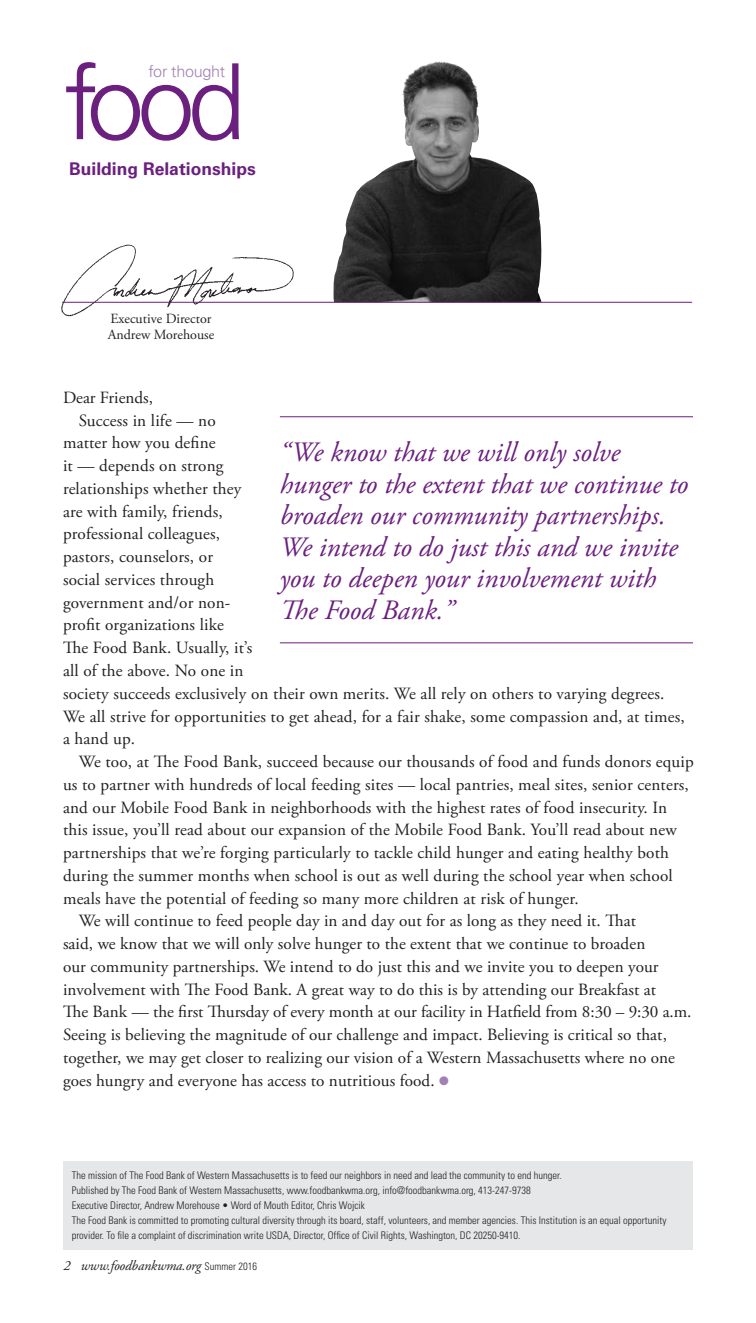
<style>
.page{position:relative;width:756px;height:1323px;background:#fff}
.page>*{position:absolute;margin:0;border:0;box-sizing:border-box;transform-origin:0 0}
.t1{font:300 105px "Univers LT Std";color:#6b1f7e}
.Pull_Quote{font:italic 28px/31.5px "Adobe Garamond Pro";color:#6b1f7e}
.t2{font:700 17.5px "Univers LT Std";color:#6b1f7e}
.body{font:17.15px/22.8px "Adobe Garamond Pro";letter-spacing:.01em;color:#231f20}
.t3{font:300 16.28px "Univers LT Std";letter-spacing:-.02em;color:#a280b3}
.body-2{font:14px "Adobe Garamond Pro";color:#231f20}
.t4{font:italic 14px "Adobe Garamond Pro";letter-spacing:-.01em;color:#231f20}
.t5{font:300 condensed 10.5px/15px "Univers LT Std";color:#231f20}
.s1{color:#a280b3}
.s2{font-family:"Univers LT Std";font-weight:300;font-style:normal;font-stretch:condensed;font-size:10.5px}
</style>
<div class="page">
<img style="left:61px;top:244px;width:243px;height:73px">
<div style="left:63px;top:1161px;width:630px;height:89px;background:#e6e7e9"></div>
<img style="left:333px;top:61px;width:209px;height:241px">
<hr style="left:62px;top:302px;width:630px;height:1px;background:#6b1f7e">
<hr style="left:280px;top:416px;width:413px;height:1px;background:#6b1f7e">
<hr style="left:280px;top:642px;width:413px;height:1px;background:#6b1f7e">
<p class="t1" style="left:64px;top:39px;width:183px">food</p>
<p class="t3" style="left:149px;top:61px;width:78px">for thought</p>
<p class="t2" style="left:69px;top:159px;width:188px">Building Relationships</p>
<p class="body-2" style="left:111px;top:311px;width:102px">Executive Director</p>
<p class="body-2" style="left:108px;top:326px;width:108px">Andrew Morehouse</p>
<p class="body" style="left:63px;top:387px;width:92px">Dear Friends,</p>
<p class="body" style="left:63px;top:409px;width:623px;text-indent:16px">Success in life — no<br>matter how you define<br>it — depends on strong<br>relationships whether they<br>are with family, friends,<br>professional colleagues,<br>pastors, counselors, or<br>social services through<br>government and/or non-<br>profit organizations like<br>The Food Bank. Usually, it’s<br>all of the above. No one in<br>society succeeds exclusively on their own merits. We all rely on others to varying degrees.<br>We all strive for opportunities to get ahead, for a fair shake, some compassion and, at times, a hand up.</p>
<p class="body" style="left:63px;top:751px;width:632px;text-indent:16px">We too, at The Food Bank, succeed because our thousands of food and funds donors equip us to partner with hundreds of local feeding sites — local pantries, meal sites, senior centers, and our Mobile Food Bank in neighborhoods with the highest rates of food insecurity. In this issue, you’ll read about our expansion of the Mobile Food Bank. You’ll read about new partnerships that we’re forging particularly to tackle child hunger and eating healthy both during the summer months when school is out as well during the school year when school meals have the potential of feeding so many more children at risk of hunger.</p>
<p class="body" style="left:63px;top:910px;width:630px;text-indent:16px">We will continue to feed people day in and day out for as long as they need it. That<br>said, we know that we will only solve hunger to the extent that we continue to broaden<br>our community partnerships. We intend to do just this and we invite you to deepen your involvement with The Food Bank. A great way to do this is by attending our Breakfast at<br>The Bank — the first Thursday of every month at our facility in Hatfield from 8:30 – 9:30 a.m.<br>Seeing is believing the magnitude of our challenge and impact. Believing is critical so that, together, we may get closer to realizing our vision of a Western Massachusetts where no one goes hungry and everyone has access to nutritious food. <span class="s1">●</span></p>
<p class="Pull_Quote" style="left:280px;top:437px;width:410px">“We know that we will only solve hunger to the extent that we continue to broaden our community partnerships.<br>We intend to do just this and we invite you to deepen your involvement with<br>The Food Bank.”</p>
<p class="t5" style="left:72px;top:1168px;width:491px">The mission of The Food Bank of Western Massachusetts is to feed our neighbors in need and lead the community to end hunger.<br>Published by The Food Bank of Western Massachusetts, www.foodbankwma.org, info@foodbankwma.org, 413-247-9738</p>
<p class="t5" style="left:72px;top:1198px;width:295px">Executive Director, Andrew Morehouse • Word of Mouth Editor, Chris Wojcik</p>
<p class="t5" style="left:72px;top:1213px;width:596px">The Food Bank is committed to promoting cultural diversity through its board, staff, volunteers, and member agencies. This Institution is an equal opportunity provider. To file a complaint of discrimination write USDA, Director, Office of Civil Rights, Washington, DC 20250-9410.</p>
<p class="t4" style="left:63px;top:1257px;width:195px">2 www.foodbankwma.org <span class="s2">Summer 2016</span></p>
</div>
